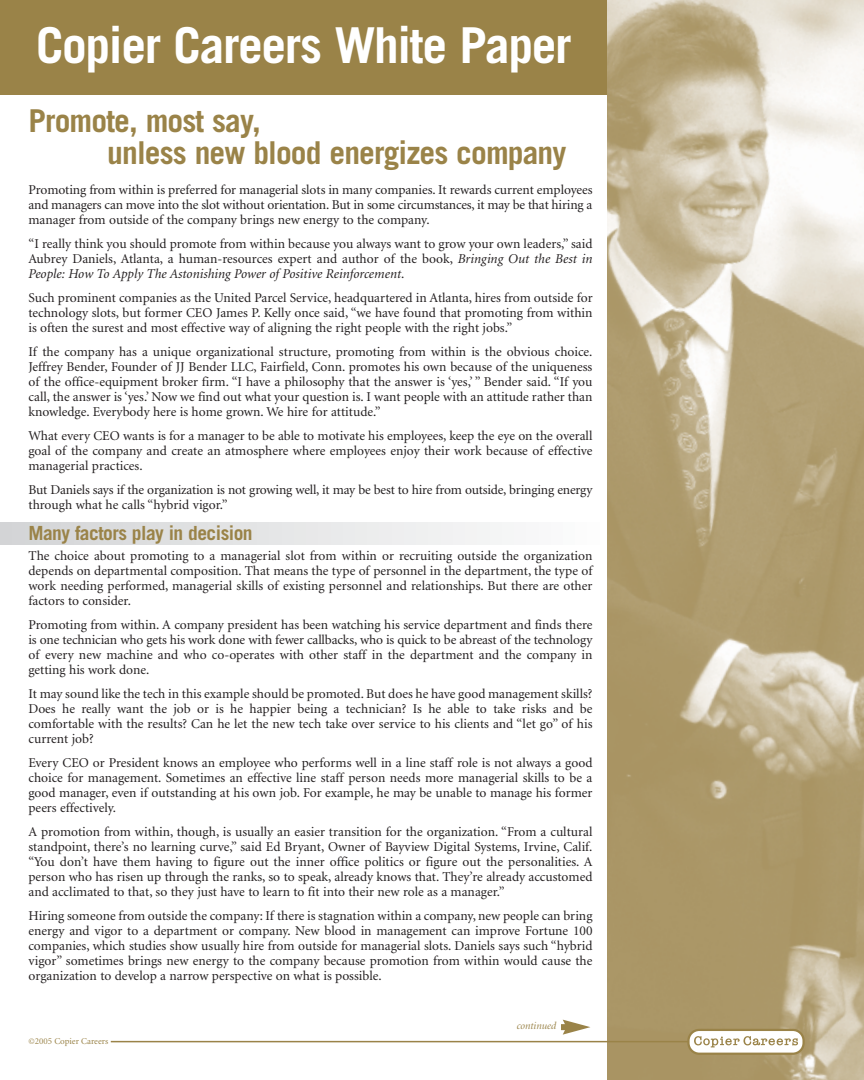
<style>
.page{position:relative;width:864px;height:1080px;background:#fff}
.page>*{position:absolute;margin:0;border:0;box-sizing:border-box;transform-origin:0 0}
.t1{font:700 49.5px "Trade Gothic";letter-spacing:-.03em;color:#fff}
.t2{font:700 31.5px/31.5px "Trade Gothic";letter-spacing:-.03em;color:#9a8348}
.t3{font:700 19.5px "Trade Gothic";letter-spacing:-.03em;color:#9a8348}
.t4{font:13.5px/15px "Minion";color:#231f20;text-align:justify}
.t5{font:italic 10.5px "Minion Display";color:#9a8348}
.t6{font:9px "Minion";color:#9a8348}
.s1{font-style:italic}
</style>
<div class="page">
<div style="left:0;top:523px;width:608px;height:22px;background:linear-gradient(to right,#d2d3d5,#fcfdfd)"></div>
<div style="left:0;top:0;width:608px;height:94px;background:#9a8348"></div>
<div style="left:561px;top:1024px;width:7px;height:6px;background:#9a8348"></div>
<svg style="left:563px;top:1020px;width:27px;height:15px"></svg>
<img style="left:608px;top:0;width:256px;height:1080px">
<hr style="left:111px;top:1041px;width:578px;height:1px;background:#9a8348">
<div style="left:687px;top:1029px;width:118px;height:26px;background:#fff;border:2px solid #9a8348;border-radius:11px"></div>
<svg style="left:694px;top:1036px;width:104px;height:12px"></svg>
<h1 class="t1" style="left:36px;top:27px;width:537px">Copier Careers White Paper</h1>
<h2 class="t2" style="left:107px;top:108px;width:461px;text-indent:-79px">Promote, most say,<br>unless new blood energizes company</h2>
<p class="t4" style="left:28px;top:183px;width:566px">Promoting from within is preferred for managerial slots in many companies. It rewards current employees and managers can move into the slot without orientation. But in some circumstances, it may be that hiring a manager from outside of the company brings new energy to the company.</p>
<p class="t4" style="left:28px;top:237px;width:566px">“I really think you should promote from within because you always want to grow your own leaders,” said Aubrey Daniels, Atlanta, a human-resources expert and author of the book, <span class="s1">Bringing Out the Best in People: How To Apply The Astonishing Power of Positive Reinforcement</span>.</p>
<p class="t4" style="left:28px;top:291px;width:566px">Such prominent companies as the United Parcel Service, headquartered in Atlanta, hires from outside for technology slots, but former CEO James P. Kelly once said, “we have found that promoting from within is often the surest and most effective way of aligning the right people with the right jobs.”</p>
<p class="t4" style="left:28px;top:345px;width:566px">If the company has a unique organizational structure, promoting from within is the obvious choice.<br>Jeffrey Bender, Founder of JJ Bender LLC, Fairfield, Conn. promotes his own because of the uniqueness of the office-equipment broker firm. “I have a philosophy that the answer is ‘yes,’ ” Bender said. “If you call, the answer is ‘yes.’ Now we find out what your question is. I want people with an attitude rather than knowledge. Everybody here is home grown. We hire for attitude.”</p>
<p class="t4" style="left:28px;top:429px;width:565px">What every CEO wants is for a manager to be able to motivate his employees, keep the eye on the overall goal of the company and create an atmosphere where employees enjoy their work because of effective managerial practices.</p>
<p class="t4" style="left:28px;top:483px;width:565px">But Daniels says if the organization is not growing well, it may be best to hire from outside, bringing energy through what he calls “hybrid vigor.”</p>
<h3 class="t3" style="left:28px;top:526px;width:226px">Many factors play in decision</h3>
<p class="t4" style="left:28px;top:549px;width:565px">The choice about promoting to a managerial slot from within or recruiting outside the organization depends on departmental composition. That means the type of personnel in the department, the type of work needing performed, managerial skills of existing personnel and relationships. But there are other factors to consider.</p>
<p class="t4" style="left:28px;top:618px;width:566px">Promoting from within. A company president has been watching his service department and finds there is one technician who gets his work done with fewer callbacks, who is quick to be abreast of the technology of every new machine and who co-operates with other staff in the department and the company in getting his work done.</p>
<p class="t4" style="left:28px;top:687px;width:566px">It may sound like the tech in this example should be promoted. But does he have good management skills?<br>Does he really want the job or is he happier being a technician? Is he able to take risks and be comfortable with the results? Can he let the new tech take over service to his clients and “let go” of his current job?</p>
<p class="t4" style="left:28px;top:756px;width:566px">Every CEO or President knows an employee who performs well in a line staff role is not always a good choice for management. Sometimes an effective line staff person needs more managerial skills to be a good manager, even if outstanding at his own job. For example, he may be unable to manage his former peers effectively.</p>
<p class="t4" style="left:28px;top:825px;width:566px">A promotion from within, though, is usually an easier transition for the organization. “From a cultural standpoint, there’s no learning curve,” said Ed Bryant, Owner of Bayview Digital Systems, Irvine, Calif. “You don’t have them having to figure out the inner office politics or figure out the personalities. A person who has risen up through the ranks, so to speak, already knows that. They’re already accustomed and acclimated to that, so they just have to learn to fit into their new role as a manager.”</p>
<p class="t4" style="left:28px;top:909px;width:566px">Hiring someone from outside the company: If there is stagnation within a company, new people can bring energy and vigor to a department or company. New blood in management can improve Fortune 100 companies, which studies show usually hire from outside for managerial slots. Daniels says such “hybrid vigor” sometimes brings new energy to the company because promotion from within would cause the organization to develop a narrow perspective on what is possible.</p>
<p class="t5" style="left:517px;top:1022px;width:41px">continued</p>
<p class="t6" style="left:28px;top:1037px;width:81px">©2005 Copier Careers</p>
</div>
